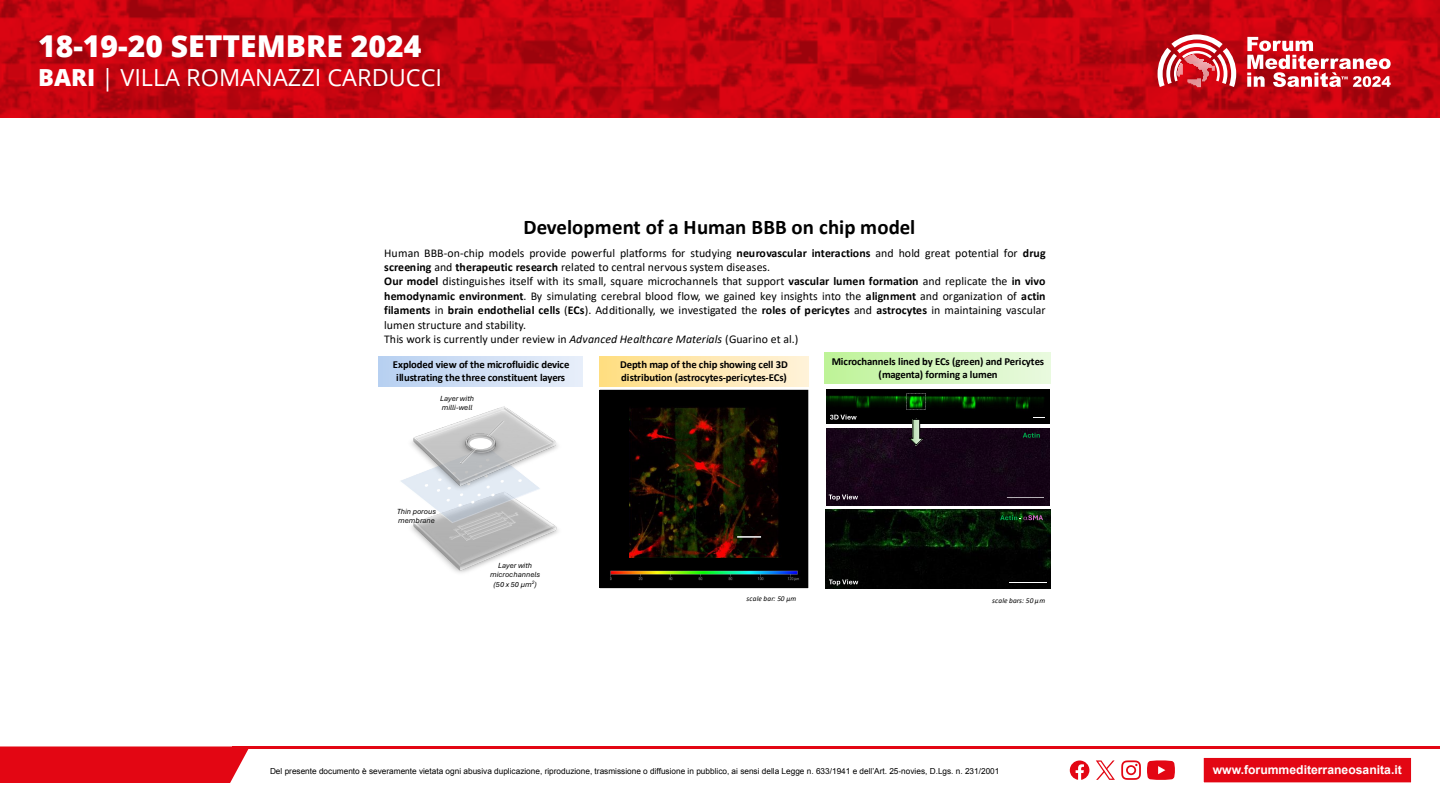
<style>
.page{position:relative;width:1440px;height:810px;background:#fff}
.page>*{position:absolute;margin:0;border:0;box-sizing:border-box;transform-origin:0 0}
.t1{font:800 30.08px "Open Sans";color:#fff}
.t2{font:23.55px "Open Sans";color:#fff}
.t3{font:700 20.85px "Calibri";color:#000}
.t4{font:700 12.15px "Arial";color:#fff}
.t5{font:11.85px/14.5px "Calibri";color:#000}
.t6{font:700 10.73px/13px "Calibri";letter-spacing:-.01em;color:#000;text-align:center}
.t7{font:8.25px "Arial";color:#000}
.t8{font:italic 7.8px/9.1px "Aptos";color:#000}
.t9{font:italic 7.35px "Calibri";letter-spacing:.02em;color:#000}
.s1{font-weight:800}
.s2{font-weight:700}
.s3{font-style:italic}
</style>
<div class="page">
<div style="left:0;top:746px;width:249px;height:37px;background:#e30613"></div>
<hr style="left:232px;top:746px;width:1208px;height:3px;background:#e30613">
<div style="left:1203px;top:757px;width:209px;height:27px;background:#e30613;border:1px solid #fff"></div>
<svg style="left:1121px;top:760px;width:20px;height:20px"></svg>
<svg style="left:1147px;top:760px;width:28px;height:20px"></svg>
<svg style="left:1070px;top:761px;width:19px;height:19px"></svg>
<svg style="left:1096px;top:760px;width:19px;height:20px"></svg>
<svg style="left:0;top:0;width:1440px;height:117px;background:#c2040f"></svg>
<svg style="left:1158px;top:34px;width:78px;height:53px"></svg>
<svg style="left:1247px;top:37px;width:144px;height:50px"></svg>
<img style="left:826px;top:389px;width:223px;height:34px">
<div style="left:826px;top:428px;width:223px;height:77px;background:#150416"></div>
<img style="left:826px;top:509px;width:224px;height:80px">
<svg style="left:1023px;top:433px;width:17px;height:5px"></svg>
<svg style="left:1000px;top:515px;width:43px;height:5px"></svg>
<hr style="left:1007px;top:497px;width:37px;height:1px;background:#fff">
<hr style="left:1010px;top:582px;width:37px;height:1px;background:#fff">
<svg style="left:829px;top:494px;width:29px;height:7px"></svg>
<svg style="left:829px;top:579px;width:29px;height:7px"></svg>
<svg style="left:830px;top:415px;width:27px;height:5px"></svg>
<svg style="left:1033px;top:418px;width:12px;height:1px"></svg>
<svg style="left:909px;top:419px;width:15px;height:26px"></svg>
<svg style="left:906px;top:393px;width:20px;height:17px"></svg>
<img style="left:411px;top:516px;width:147px;height:57px">
<img style="left:449px;top:524px;width:71px;height:18px">
<img style="left:411px;top:500px;width:130px;height:24px">
<svg style="left:437px;top:500px;width:67px;height:7px"></svg>
<img style="left:401px;top:406px;width:157px;height:94px">
<img style="left:443px;top:423px;width:77px;height:46px">
<img style="left:486px;top:419px;width:18px;height:18px">
<img style="left:459px;top:447px;width:18px;height:18px">
<div style="left:469px;top:438px;width:23px;height:11px;background:#fff;border-radius:50%"></div>
<div style="left:600px;top:390px;width:208px;height:198px;background:#000"></div>
<img style="left:630px;top:406px;width:151px;height:152px">
<img style="left:602px;top:561px;width:205px;height:21px">
<img style="left:734px;top:534px;width:31px;height:8px">
<hr style="left:737px;top:536px;width:24px;height:2px;background:#fff">
<div style="left:379px;top:356px;width:204px;height:31px;background:linear-gradient(to right,#b8d0f1,#e8effa)"></div>
<div style="left:600px;top:356px;width:208px;height:31px;background:linear-gradient(to right,#ffde82,#fff2db)"></div>
<div style="left:825px;top:353px;width:226px;height:31px;background:linear-gradient(to right,#bef399,#eafae1)"></div>
<h1 class="t1" style="left:38px;top:24px;width:385px">18-19-20 SETTEMBRE 2024</h1>
<h2 class="t2" style="left:38px;top:62px;width:406px"><span class="s1">BARI</span> | VILLA ROMANAZZI CARDUCCI</h2>
<h3 class="t3" style="left:523px;top:212px;width:393px">Development of a Human BBB on chip model</h3>
<p class="t5" style="left:384px;top:245px;width:663px">Human BBB-on-chip models provide powerful platforms for studying <span class="s2">neurovascular interactions</span> and hold great potential for <span class="s2">drug screening</span> and <span class="s2">therapeutic research</span> related to central nervous system diseases.<br><span class="s2">Our model</span> distinguishes itself with its small, square microchannels that support <span class="s2">vascular lumen formation</span> and replicate the <span class="s2">in vivo hemodynamic environment</span>. By simulating cerebral blood flow, we gained key insights into the <span class="s2">alignment</span> and organization of <span class="s2">actin filaments</span> in <span class="s2">brain endothelial cells</span> (<span class="s2">ECs</span>). Additionally, we investigated the <span class="s2">roles of pericytes</span> and <span class="s2">astrocytes</span> in maintaining vascular lumen structure and stability.<br>This work is currently under review in <span class="s3">Advanced Healthcare Materials</span> (Guarino et al.)</p>
<p class="t6" style="left:393px;top:358px;width:178px">Exploded view of the microfluidic device illustrating the three constituent layers</p>
<p class="t6" style="left:620px;top:358px;width:169px;text-align:left">Depth map of the chip showing cell 3D distribution (astrocytes-pericytes-ECs)</p>
<p class="t6" style="left:832px;top:355px;width:214px">Microchannels lined by ECs (green) and Pericytes (magenta) forming a lumen</p>
<p class="t8" style="left:440px;top:394px;width:35px">Layer with milli-well</p>
<p class="t8" style="left:397px;top:506px;width:41px">Thin porous membrane</p>
<p class="t8" style="left:490px;top:560px;width:52px;line-height:9.3px;text-align:center">Layer with microchannels (50 x 50 µm<sup>2</sup>)</p>
<p class="t9" style="left:747px;top:594px;width:51px">scale bar: 50 µm</p>
<p class="t9" style="left:992px;top:595px;width:54px">scale bars: 50 µm</p>
<p class="t7" style="left:270px;top:766px;width:731px">Del presente documento è severamente vietata ogni abusiva duplicazione, riproduzione, trasmissione o diffusione in pubblico, ai sensi della Legge n. 633/1941 e dell’Art. 25-novies, D.Lgs. n. 231/2001</p>
<p class="t4" style="left:1213px;top:762px;width:191px">www.forummediterraneosanita.it</p>
</div>
